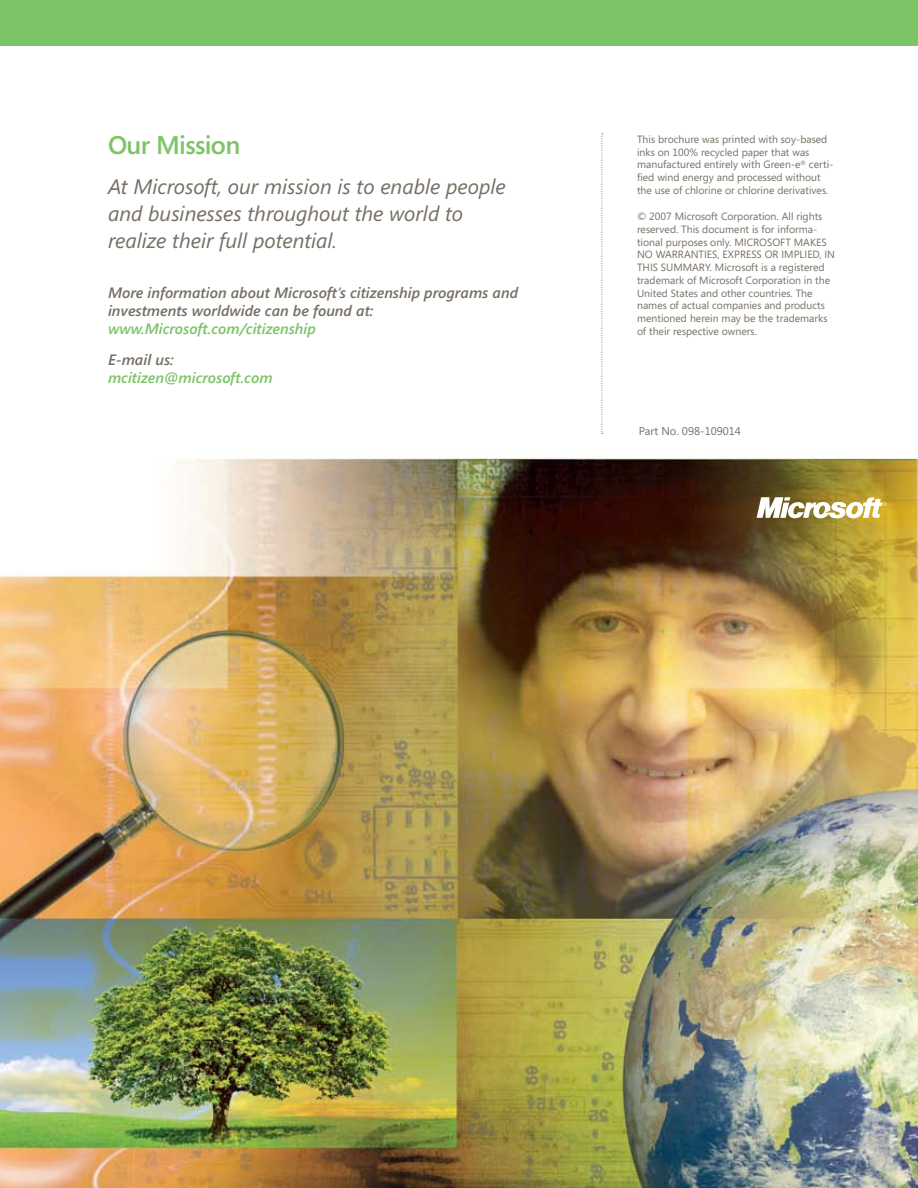
<style>
.page{position:relative;width:918px;height:1188px;background:#fff}
.page>*{position:absolute;margin:0;border:0;box-sizing:border-box;transform-origin:0 0}
.t1{font:600 25.5px "Segoe";letter-spacing:-.025em;color:#7cc466}
.t2{font:italic 21px/27px "Segoe";color:#766f65}
.t3{font:italic 600 15px/18px "Segoe";color:#766f65}
.t4{font:italic 600 15px "Segoe";color:#7cc466}
.t5{font:11.25px "Segoe";color:#766f65}
.t6{font:10.5px/12.8px "Segoe";color:#766f65}
</style>
<div class="page">
<img style="left:0;top:45px;width:918px;height:1143px">
<svg style="left:757px;top:497px;width:130px;height:21px"></svg>
<div style="left:0;top:0;width:918px;height:45px;background:#7cc466"></div>
<svg style="left:602px;top:134px;width:1px;height:300px"></svg>
<h1 class="t1" style="left:108px;top:128px;width:134px">Our Mission</h1>
<p class="t6" style="left:637px;top:133px;width:198px">This brochure was printed with soy-based inks on 100% recycled paper that was manufactured entirely with Green-e<sup>®</sup> certi&shy;fied wind energy and processed without the use of chlorine or chlorine derivatives.</p>
<p class="t6" style="left:637px;top:210px;width:200px">© 2007 Microsoft Corporation. All rights reserved. This document is for informa&shy;tional purposes only. MICROSOFT MAKES NO WARRANTIES, EXPRESS OR IMPLIED, IN THIS SUMMARY. Microsoft is a registered trademark of Microsoft Corporation in the United States and other countries. The names of actual companies and products mentioned herein may be the trademarks of their respective owners.</p>
<h2 class="t2" style="left:108px;top:173px;width:399px">At Microsoft, our mission is to enable people and businesses throughout the world to realize their full potential.</h2>
<h3 class="t3" style="left:108px;top:283px;width:412px">More information about Microsoft’s citizenship programs and investments worldwide can be found at:</h3>
<h3 class="t4" style="left:108px;top:318px;width:210px">www.Microsoft.com/citizenship</h3>
<h3 class="t3" style="left:108px;top:351px;width:67px">E-mail us:</h3>
<h3 class="t4" style="left:108px;top:368px;width:166px">mcitizen@microsoft.com</h3>
<p class="t5" style="left:639px;top:423px;width:104px">Part No. 098-109014</p>
</div>
